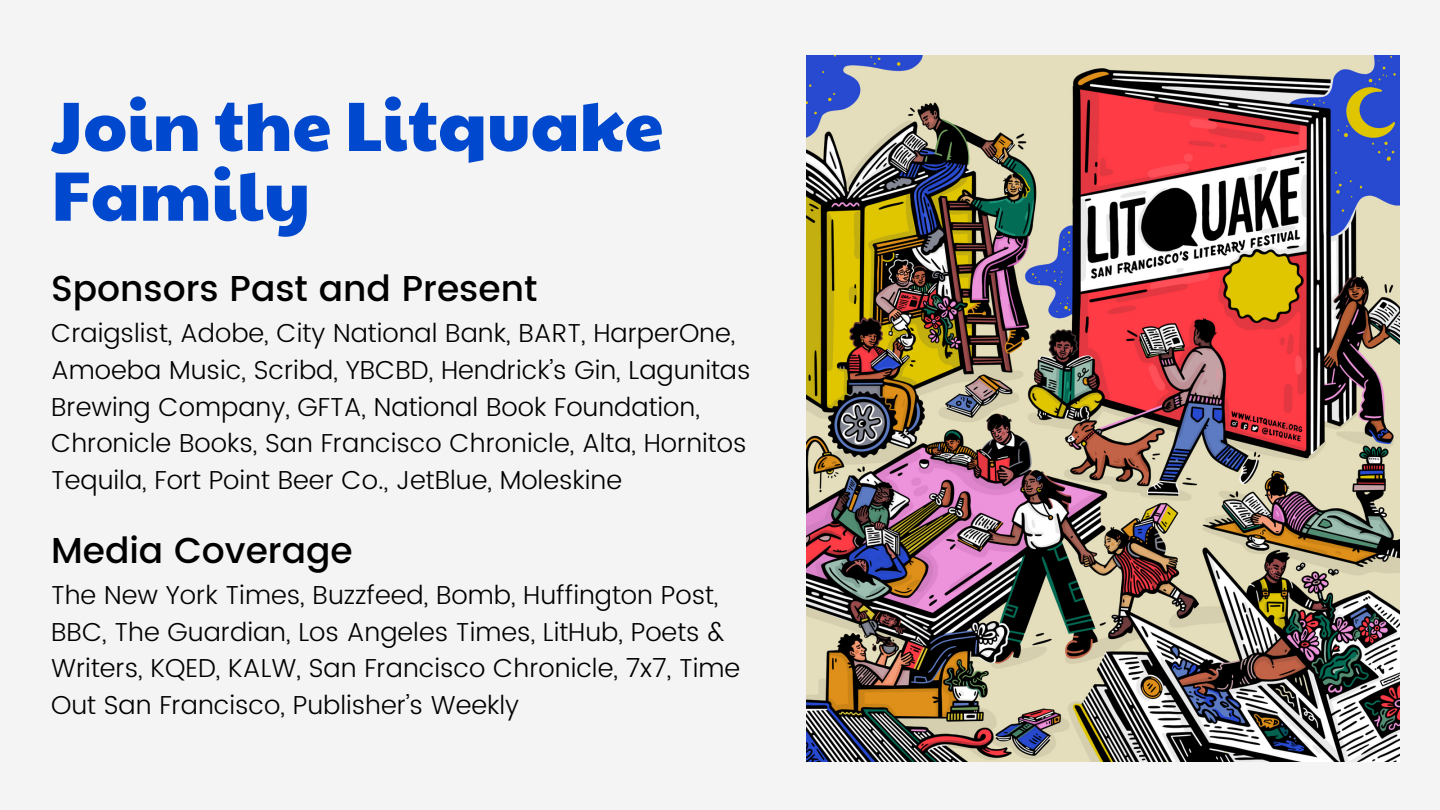
<style>
.page{position:relative;width:1440px;height:810px;background:#f4f4f4}
.page>*{position:absolute;margin:0;border:0;box-sizing:border-box;transform-origin:0 0}
.t1{font:70px/69.8px "Paytone One";color:#0048cd}
.t2{font:500 36px "Poppins";color:#000}
.t3{font:300 26px/36.8px "Poppins";color:#000}
</style>
<div class="page">
<img style="left:806px;top:56px;width:594px;height:706px">
<p class="t1" style="left:51px;top:87px;width:614px">Join the Litquake<br>Family</p>
<p class="t2" style="left:51px;top:267px;width:488px">Sponsors Past and Present</p>
<p class="t3" style="left:51px;top:315px;width:701px">Craigslist, Adobe, City National Bank, BART, HarperOne, Amoeba Music, Scribd, YBCBD, Hendrick’s Gin, Lagunitas Brewing Company, GFTA, National Book Foundation, Chronicle Books, San Francisco Chronicle, Alta, Hornitos Tequila, Fort Point Beer Co., JetBlue, Moleskine</p>
<p class="t2" style="left:51px;top:529px;width:303px">Media Coverage</p>
<p class="t3" style="left:51px;top:576px;width:691px">The New York Times, Buzzfeed, Bomb, Huffington Post, BBC, The Guardian, Los Angeles Times, LitHub, Poets &amp; Writers, KQED, KALW, San Francisco Chronicle, 7x7, Time Out San Francisco, Publisher’s Weekly</p>
</div>
